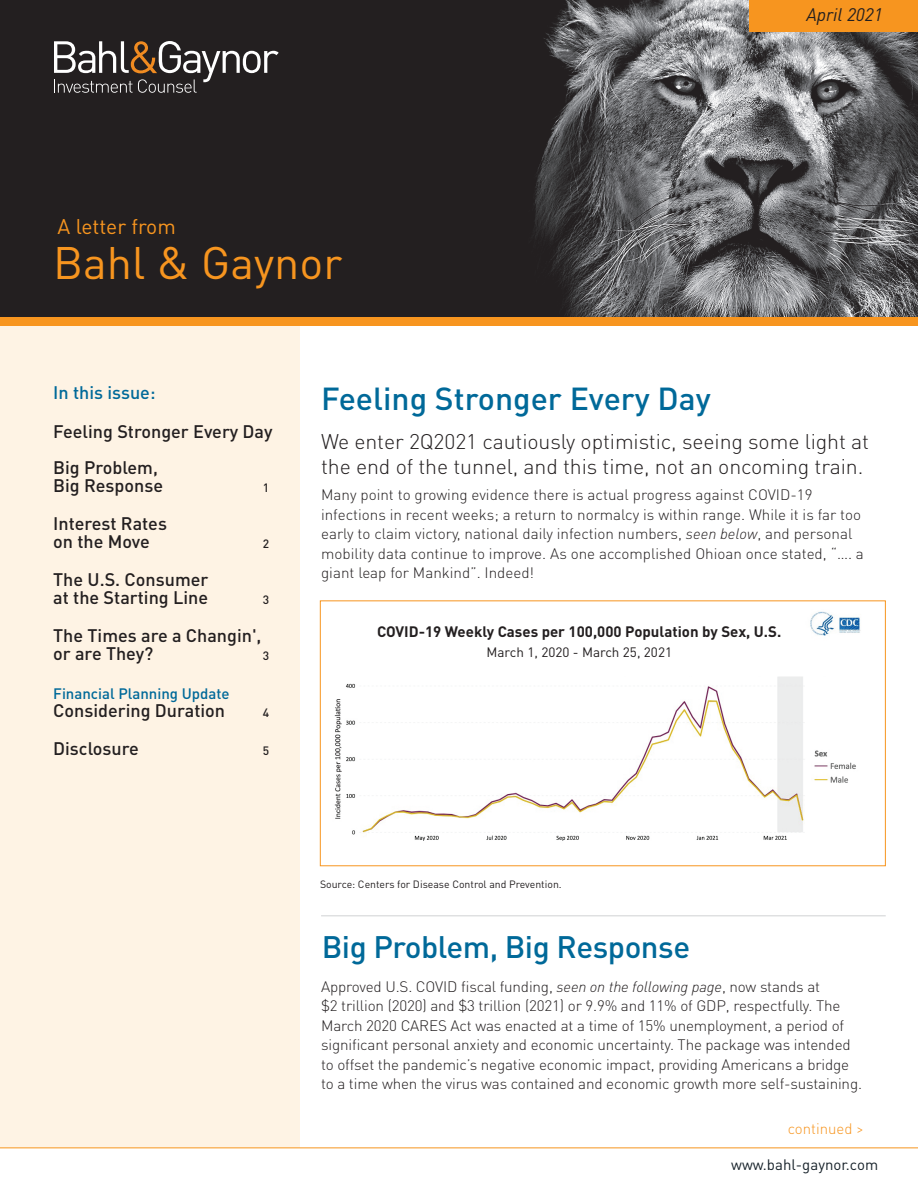
<style>
.page{position:relative;width:918px;height:1188px;background:#fff}
.page>*{position:absolute;margin:0;border:0;box-sizing:border-box;transform-origin:0 0}
.t1{font:45px "DIN Pro";color:#f7951f}
.t2{font:500 31.5px "DIN Pro";color:#006999}
.t3{font:500 30.75px "DIN Pro";letter-spacing:-.015em;color:#006999}
.t4{font:300 21px/25.5px "DIN Pro";letter-spacing:-.005em;color:#231f20}
.t5{font:21px "DIN Pro";color:#f7951f}
.t6{font:500 18px/18px "DIN Pro";color:#231f20}
.t7{font:500 18px "DIN Pro";color:#006999}
.t8{font:italic 18px "DIN";color:#231f20}
.t9{font:300 15px/19.5px "DIN Pro";letter-spacing:-.01em;color:#231f20}
.t10{font:700 15px "DIN Pro";color:#231f20}
.t11{font:500 15px "DIN Pro";color:#006999}
.t12{font:15px "DIN Pro";color:#17222a}
.t13{font:300 15px "DIN Pro";color:#f7951f}
.t14{font:13.5px "DIN Pro";color:#231f20}
.t15{font:500 12px "DIN Pro";color:#231f20}
.t16{font:10.5px "DIN Pro";color:#231f20}
.s1{font-family:"DIN";font-style:italic}
</style>
<div class="page">
<img style="left:0;top:0;width:918px;height:317px">
<svg style="left:54px;top:41px;width:225px;height:52px;background:#514c4a"></svg>
<div style="left:0;top:324px;width:300px;height:824px;background:#fef3e4"></div>
<div style="left:750px;top:0;width:168px;height:32px;background:#f7951f"></div>
<div style="left:0;top:317px;width:918px;height:9px;background:#f7951f"></div>
<hr style="left:0;top:1148px;width:918px;height:1px;background:#f7951f">
<div style="left:320px;top:600px;width:566px;height:266px;border:1px solid #f7951f"></div>
<img style="left:334px;top:611px;width:527px;height:230px">
<div style="left:362px;top:613px;width:435px;height:56px;background:#fff"></div>
<hr style="left:321px;top:915px;width:565px;height:1px;background:#d1d2d4">
<h3 class="t5" style="left:58px;top:212px;width:120px">A letter from</h3>
<h1 class="t1" style="left:53px;top:232px;width:291px">Bahl &amp; Gaynor</h1>
<p class="t8" style="left:806px;top:3px;width:78px">April 2021</p>
<p class="t7" style="left:53px;top:381px;width:104px">In this issue:</p>
<p class="t6" style="left:53px;top:412px;width:221px;line-height:36px">Feeling Stronger Every Day<br>Big Problem,</p>
<p class="t6" style="left:53px;top:475px;width:111px">Big Response</p>
<p class="t15" style="left:263px;top:479px;width:8px">1</p>
<p class="t6" style="left:53px;top:514px;width:115px">Interest Rates on the Move</p>
<p class="t15" style="left:263px;top:535px;width:8px">2</p>
<p class="t6" style="left:53px;top:570px;width:157px">The U.S. Consumer at the Starting Line</p>
<p class="t15" style="left:263px;top:592px;width:8px">3</p>
<p class="t6" style="left:53px;top:626px;width:210px">The Times are a Changin', or are They?</p>
<p class="t15" style="left:263px;top:648px;width:8px">3</p>
<p class="t11" style="left:53px;top:683px;width:178px">Financial Planning Update</p>
<p class="t6" style="left:53px;top:700px;width:173px">Considering Duration</p>
<p class="t15" style="left:263px;top:704px;width:8px">4</p>
<p class="t6" style="left:53px;top:739px;width:87px">Disclosure</p>
<p class="t15" style="left:263px;top:742px;width:8px">5</p>
<h2 class="t2" style="left:321px;top:377px;width:391px">Feeling Stronger Every Day</h2>
<h3 class="t4" style="left:321px;top:427px;width:550px">We enter 2Q2021 cautiously optimistic, seeing some light at the end of the tunnel, and this time, not an oncoming train.</h3>
<p class="t9" style="left:321px;top:485px;width:544px">Many point to growing evidence there is actual progress against COVID-19 infections in recent weeks; a return to normalcy is within range. While it is far too early to claim victory, national daily infection numbers, <span class="s1">seen below</span>, and personal mobility data continue to improve. As one accomplished Ohioan once stated, “…. a giant leap for Mankind”. Indeed!</p>
<p class="t10" style="left:377px;top:622px;width:406px">COVID-19 Weekly Cases per 100,000 Population by Sex, U.S.</p>
<p class="t14" style="left:486px;top:643px;width:187px">March 1, 2020 - March 25, 2021</p>
<p class="t16" style="left:320px;top:877px;width:243px">Source: Centers for Disease Control and Prevention.</p>
<h3 class="t3" style="left:322px;top:926px;width:370px">Big Problem, Big Response</h3>
<p class="t9" style="left:321px;top:976px;width:543px">Approved U.S. COVID fiscal funding, <span class="s1">seen on the following page</span>, now stands at<br>$2 trillion (2020) and $3 trillion (2021) or 9.9% and 11% of GDP, respectfully. The March 2020 CARES Act was enacted at a time of 15% unemployment, a period of significant personal anxiety and economic uncertainty. The package was intended to offset the pandemic’s negative economic impact, providing Americans a bridge to a time when the virus was contained and economic growth more self-sustaining.</p>
<p class="t13" style="left:788px;top:1118px;width:78px">continued &gt;</p>
<p class="t12" style="left:731px;top:1155px;width:149px">www.bahl-gaynor.com</p>
</div>
